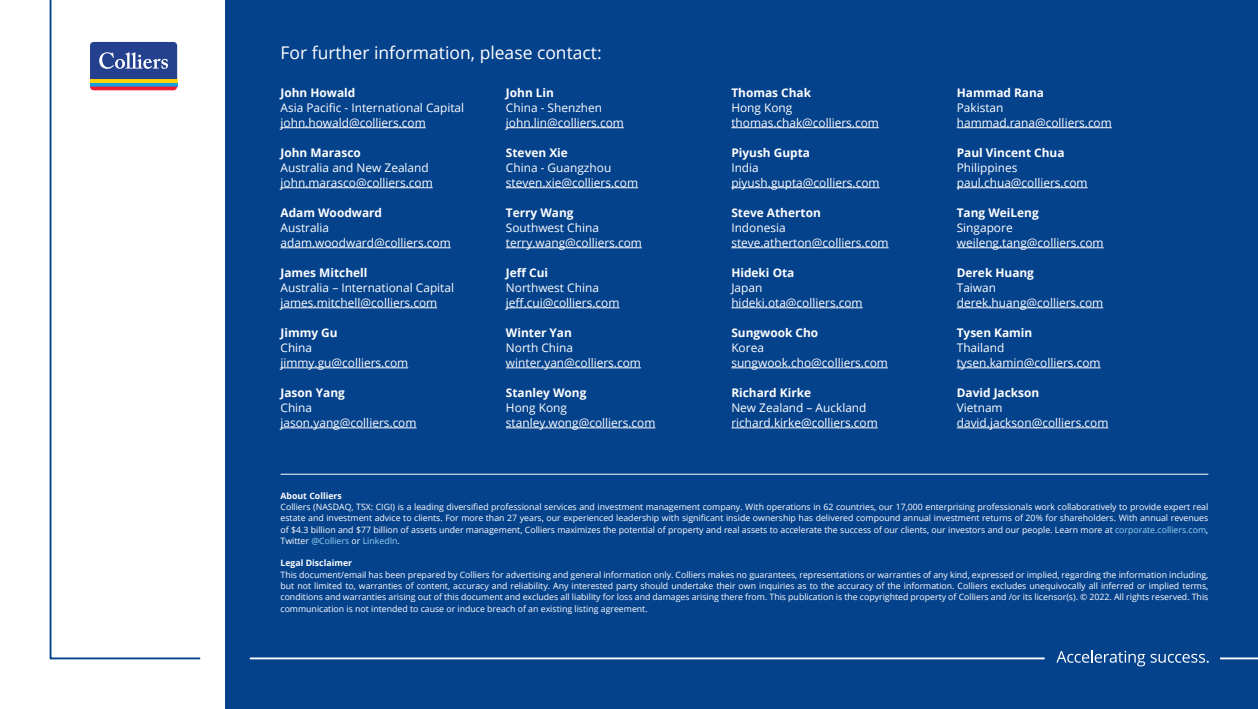
<style>
.page{position:relative;width:1258px;height:709px;background:#fff}
.page>*{position:absolute;margin:0;border:0;box-sizing:border-box;transform-origin:0 0}
.t1{font:17.5px "Open Sans";color:#fff}
.t2{font:11.88px/15px "Open Sans";color:#fff}
.t3{font:700 11.88px "Open Sans";color:#fff}
.t4{font:8.75px/11.2px "Open Sans";color:#fff;text-align:justify}
.t5{font:700 8.75px "Open Sans";color:#fff}
.s1{color:#95d2f2}
</style>
<div class="page">
<div style="left:225px;top:0;width:1033px;height:709px;background:#05428c"></div>
<hr style="left:281px;top:474px;width:927px;height:1px;background:#fff">
<hr style="left:281px;top:127px;width:145px;height:1px;background:#fff">
<hr style="left:281px;top:187px;width:152px;height:1px;background:#fff">
<hr style="left:281px;top:247px;width:170px;height:1px;background:#fff">
<hr style="left:281px;top:307px;width:156px;height:1px;background:#fff">
<hr style="left:281px;top:367px;width:127px;height:1px;background:#fff">
<hr style="left:281px;top:427px;width:136px;height:1px;background:#fff">
<hr style="left:506px;top:127px;width:118px;height:1px;background:#fff">
<hr style="left:506px;top:187px;width:132px;height:1px;background:#fff">
<hr style="left:506px;top:247px;width:136px;height:1px;background:#fff">
<hr style="left:506px;top:307px;width:113px;height:1px;background:#fff">
<hr style="left:506px;top:367px;width:135px;height:1px;background:#fff">
<hr style="left:506px;top:427px;width:149px;height:1px;background:#fff">
<hr style="left:731px;top:127px;width:148px;height:1px;background:#fff">
<hr style="left:731px;top:187px;width:149px;height:1px;background:#fff">
<hr style="left:731px;top:247px;width:158px;height:1px;background:#fff">
<hr style="left:731px;top:307px;width:132px;height:1px;background:#fff">
<hr style="left:731px;top:367px;width:157px;height:1px;background:#fff">
<hr style="left:731px;top:427px;width:147px;height:1px;background:#fff">
<hr style="left:957px;top:127px;width:155px;height:1px;background:#fff">
<hr style="left:957px;top:187px;width:131px;height:1px;background:#fff">
<hr style="left:957px;top:247px;width:147px;height:1px;background:#fff">
<hr style="left:957px;top:307px;width:146px;height:1px;background:#fff">
<hr style="left:957px;top:367px;width:144px;height:1px;background:#fff">
<hr style="left:957px;top:427px;width:151px;height:1px;background:#fff">
<svg style="left:49px;top:0;width:152px;height:660px"></svg>
<hr style="left:1220px;top:657px;width:38px;height:2px;background:#fff">
<svg style="left:1056px;top:650px;width:89px;height:16px"></svg>
<svg style="left:1151px;top:654px;width:58px;height:9px"></svg>
<hr style="left:250px;top:657px;width:795px;height:2px;background:#fff">
<h1 class="t1" style="left:281px;top:41px;width:323px">For further information, please contact:</h1>
<h2 class="t3" style="left:281px;top:84px;width:76px">John Howald</h2>
<h2 class="t2" style="left:281px;top:100px;width:185px">Asia Pacific - International Capital john.howald@colliers.com</h2>
<h2 class="t3" style="left:281px;top:144px;width:82px">John Marasco</h2>
<h2 class="t2" style="left:281px;top:160px;width:154px">Australia and New Zealand john.marasco@colliers.com</h2>
<h2 class="t3" style="left:281px;top:204px;width:103px">Adam Woodward</h2>
<h2 class="t2" style="left:281px;top:220px;width:172px">Australia adam.woodward@colliers.com</h2>
<h2 class="t3" style="left:281px;top:264px;width:88px">James Mitchell</h2>
<h2 class="t2" style="left:281px;top:280px;width:175px">Australia – International Capital james.mitchell@colliers.com</h2>
<h2 class="t3" style="left:281px;top:324px;width:59px">Jimmy Gu</h2>
<h2 class="t2" style="left:281px;top:340px;width:129px">China jimmy.gu@colliers.com</h2>
<h2 class="t3" style="left:281px;top:384px;width:66px">Jason Yang</h2>
<h2 class="t2" style="left:281px;top:400px;width:137px">China jason.yang@colliers.com</h2>
<h2 class="t3" style="left:506px;top:84px;width:50px">John Lin</h2>
<h2 class="t2" style="left:506px;top:100px;width:119px">China - Shenzhen john.lin@colliers.com</h2>
<h2 class="t3" style="left:506px;top:144px;width:63px">Steven Xie</h2>
<h2 class="t2" style="left:506px;top:160px;width:134px">China - Guangzhou steven.xie@colliers.com</h2>
<h2 class="t3" style="left:506px;top:204px;width:69px">Terry Wang</h2>
<h2 class="t2" style="left:506px;top:220px;width:138px">Southwest China terry.wang@colliers.com</h2>
<h2 class="t3" style="left:506px;top:264px;width:44px">Jeff Cui</h2>
<h2 class="t2" style="left:506px;top:280px;width:115px">Northwest China jeff.cui@colliers.com</h2>
<h2 class="t3" style="left:506px;top:324px;width:67px">Winter Yan</h2>
<h2 class="t2" style="left:506px;top:340px;width:136px">North China winter.yan@colliers.com</h2>
<h2 class="t3" style="left:506px;top:384px;width:82px">Stanley Wong</h2>
<h2 class="t2" style="left:506px;top:400px;width:151px">Hong Kong stanley.wong@colliers.com</h2>
<h2 class="t3" style="left:731px;top:84px;width:81px">Thomas Chak</h2>
<h2 class="t2" style="left:731px;top:100px;width:149px">Hong Kong thomas.chak@colliers.com</h2>
<h2 class="t3" style="left:731px;top:144px;width:80px">Piyush Gupta</h2>
<h2 class="t2" style="left:731px;top:160px;width:150px">India piyush.gupta@colliers.com</h2>
<h2 class="t3" style="left:731px;top:204px;width:91px">Steve Atherton</h2>
<h2 class="t2" style="left:731px;top:220px;width:159px">Indonesia steve.atherton@colliers.com</h2>
<h2 class="t3" style="left:731px;top:264px;width:65px">Hideki Ota</h2>
<h2 class="t2" style="left:731px;top:280px;width:133px">Japan hideki.ota@colliers.com</h2>
<h2 class="t3" style="left:731px;top:324px;width:88px">Sungwook Cho</h2>
<h2 class="t2" style="left:731px;top:340px;width:158px">Korea sungwook.cho@colliers.com</h2>
<h2 class="t3" style="left:731px;top:384px;width:81px">Richard Kirke</h2>
<h2 class="t2" style="left:731px;top:400px;width:148px">New Zealand – Auckland richard.kirke@colliers.com</h2>
<h2 class="t3" style="left:957px;top:84px;width:89px">Hammad Rana</h2>
<h2 class="t2" style="left:957px;top:100px;width:157px">Pakistan hammad.rana@colliers.com</h2>
<h2 class="t3" style="left:957px;top:144px;width:109px">Paul Vincent Chua</h2>
<h2 class="t2" style="left:957px;top:160px;width:132px">Philippines paul.chua@colliers.com</h2>
<h2 class="t3" style="left:957px;top:204px;width:84px">Tang WeiLeng</h2>
<h2 class="t2" style="left:957px;top:220px;width:148px">Singapore weileng.tang@colliers.com</h2>
<h2 class="t3" style="left:957px;top:264px;width:79px">Derek Huang</h2>
<h2 class="t2" style="left:957px;top:280px;width:148px">Taiwan derek.huang@colliers.com</h2>
<h2 class="t3" style="left:957px;top:324px;width:77px">Tysen Kamin</h2>
<h2 class="t2" style="left:957px;top:340px;width:145px">Thailand tysen.kamin@colliers.com</h2>
<h2 class="t3" style="left:957px;top:384px;width:84px">David Jackson</h2>
<h2 class="t2" style="left:957px;top:400px;width:153px">Vietnam david.jackson@colliers.com</h2>
<p class="t5" style="left:281px;top:489px;width:63px">About Colliers</p>
<p class="t4" style="left:281px;top:501px;width:929px">Colliers (NASDAQ, TSX: CIGI) is a leading diversified professional services and investment management company. With operations in 62 countries, our 17,000 enterprising professionals work collaboratively to provide expert real estate and investment advice to clients. For more than 27 years, our experienced leadership with significant inside ownership has delivered compound annual investment returns of 20% for shareholders. With annual revenues of $4.3 billion and $77 billion of assets under management, Colliers maximizes the potential of property and real assets to accelerate the success of our clients, our investors and our people. Learn more at <span class="s1">corporate.colliers.com</span>, Twitter <span class="s1">@Colliers</span> or <span class="s1">LinkedIn</span>.</p>
<p class="t5" style="left:281px;top:557px;width:73px">Legal Disclaimer</p>
<p class="t4" style="left:281px;top:568px;width:929px">This document/email has been prepared by Colliers for advertising and general information only. Colliers makes no guarantees, representations or warranties of any kind, expressed or implied, regarding the information including, but not limited to, warranties of content, accuracy and reliability. Any interested party should undertake their own inquiries as to the accuracy of the information. Colliers excludes unequivocally all inferred or implied terms, conditions and warranties arising out of this document and excludes all liability for loss and damages arising there from. This publication is the copyrighted property of Colliers and /or its licensor(s). © 2022. All rights reserved. This communication is not intended to cause or induce breach of an existing listing agreement.</p>
</div>
